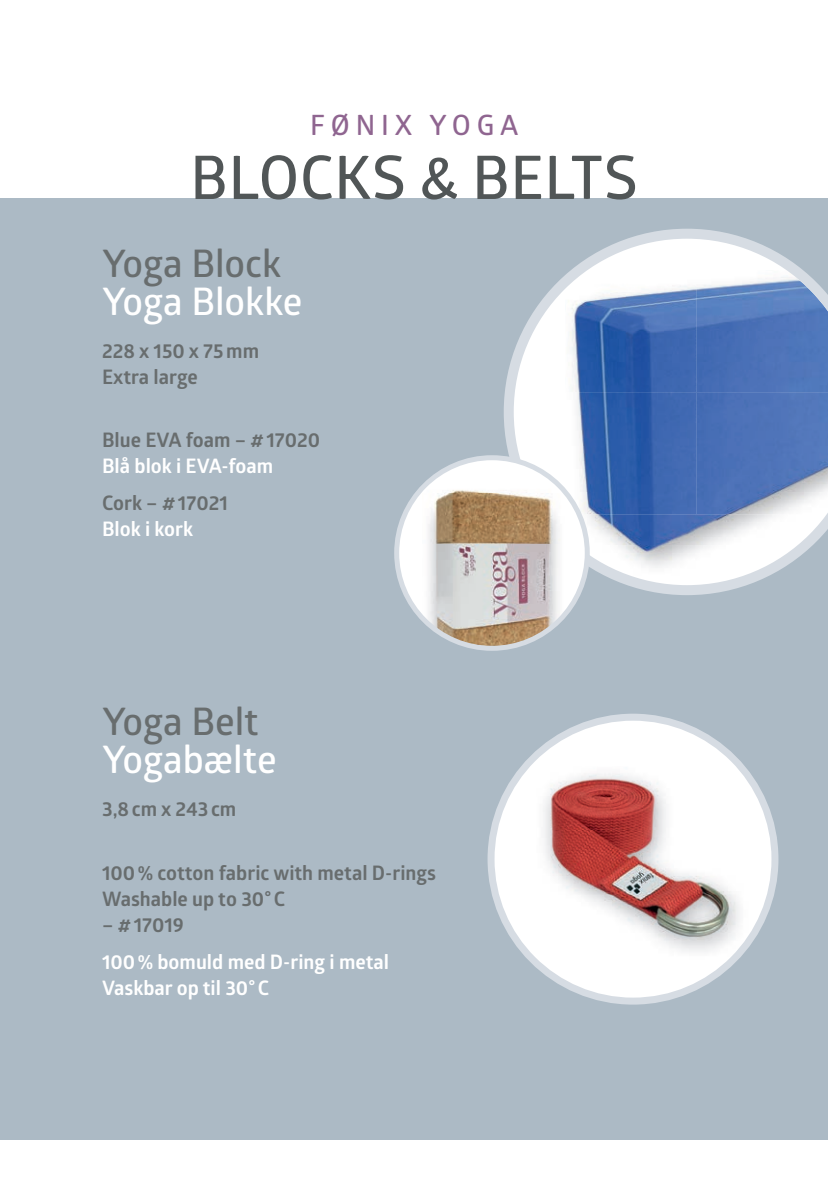
<style>
.page{position:relative;width:828px;height:1191px;background:#fff}
.page>*{position:absolute;margin:0;border:0;box-sizing:border-box;transform-origin:0 0}
.t1{font:600 60px "Glober";letter-spacing:.01em;color:#515657}
.t2{font:600 38px "Glober";color:#fff}
.t3{font:600 38px "Glober";color:#686d6e}
.t4{font:600 28px "Glober";letter-spacing:.21em;color:#8f6590}
.t5{font:700 20px/26px "Glober";color:#686d6e}
.t6{font:700 20px/26px "Glober";color:#fff}
</style>
<div class="page">
<div style="left:0;top:198px;width:828px;height:942px;background:#acbac5"></div>
<svg style="left:504px;top:229px;width:324px;height:366px;background:#8ea5cc"></svg>
<svg style="left:394px;top:455px;width:196px;height:196px"></svg>
<svg style="left:487px;top:713px;width:291px;height:291px"></svg>
<h3 class="t4" style="left:310px;top:106px;width:210px">FØNIX YOGA</h3>
<h1 class="t1" style="left:190px;top:136px;width:449px">BLOCKS &amp; BELTS</h1>
<h2 class="t3" style="left:102px;top:237px;width:181px">Yoga Block</h2>
<h2 class="t2" style="left:102px;top:275px;width:202px">Yoga Blokke</h2>
<p class="t5" style="left:102px;top:337px;width:158px">228 x 150 x 75 mm<br>Extra large</p>
<p class="t5" style="left:102px;top:426px;width:220px">Blue EVA foam – # 17020</p>
<p class="t6" style="left:102px;top:452px;width:173px">Blå blok i EVA-foam</p>
<p class="t5" style="left:102px;top:490px;width:127px">Cork – # 17021</p>
<p class="t6" style="left:102px;top:516px;width:93px">Blok i kork</p>
<h2 class="t3" style="left:102px;top:695px;width:158px">Yoga Belt</h2>
<h2 class="t2" style="left:102px;top:733px;width:176px">Yogabælte</h2>
<p class="t5" style="left:102px;top:795px;width:136px">3,8 cm x 243 cm</p>
<p class="t5" style="left:102px;top:859px;width:336px">100 % cotton fabric with metal D-rings<br>Washable up to 30° C</p>
<p class="t5" style="left:102px;top:911px;width:83px">– # 17019</p>
<p class="t6" style="left:102px;top:948px;width:288px">100 % bomuld med D-ring i metal<br>Vaskbar op til 30° C</p>
</div>
